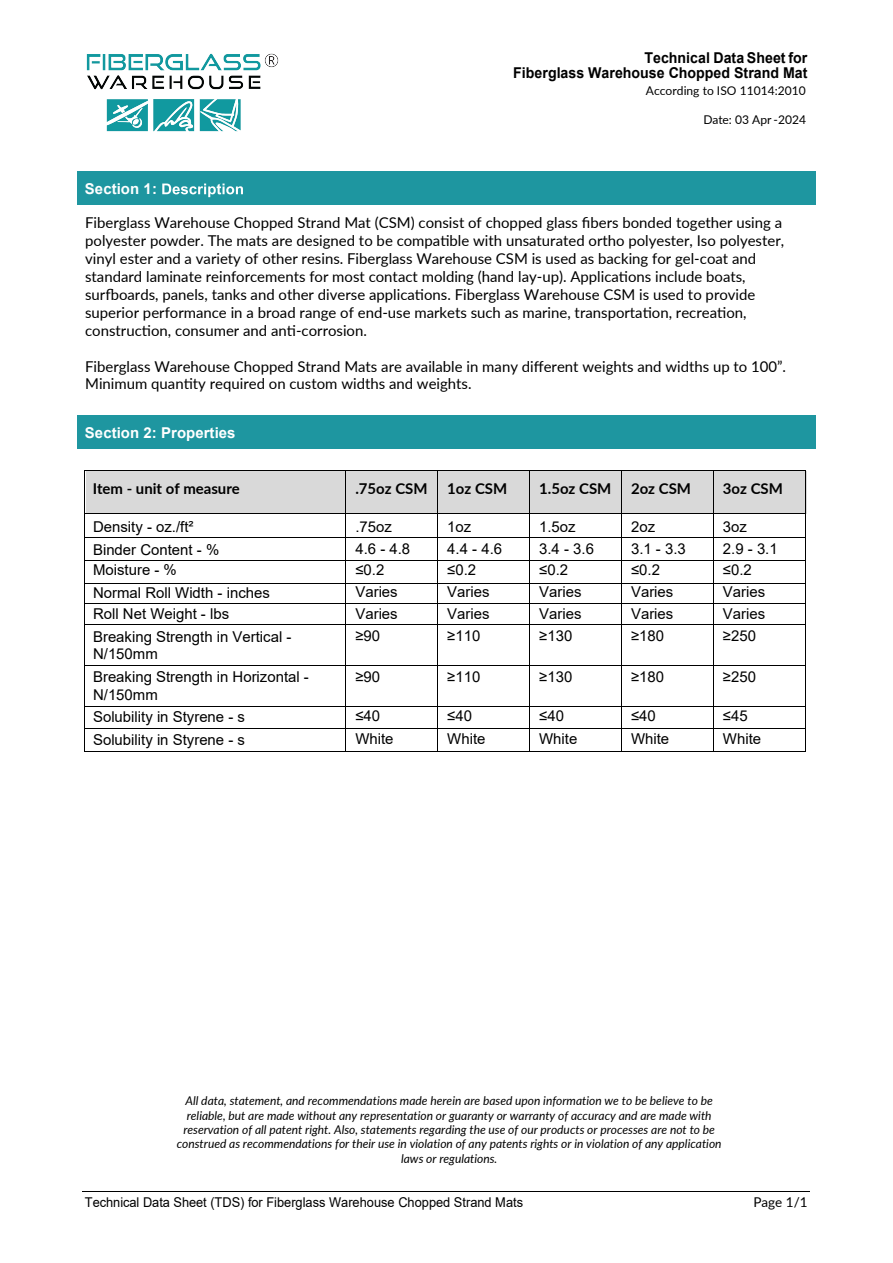
<style>
.page{position:relative;width:893px;height:1263px;background:#fff}
.page>*{position:absolute;margin:0;border:0;box-sizing:border-box;transform-origin:0 0}
.t1{font:15px/18px "Lato";color:#000}
.t2{font:15px/21.6px "Arial";color:#000}
.t3{font:700 15px/15px "Arial";color:#000;text-align:right;scale:.95 1}
.t4{font:700 15px "Lato";color:#000}
.t5{font:700 15px "Arial";letter-spacing:.005em;color:#fff}
.t6{font:13.5px "Arial";color:#000;scale:.95 1}
.t7{font:13.5px "Lato";color:#000}
.t8{font:italic 12px/14.4px "Lato";color:#000;text-align:center}
.t9{font:12px "Lato";color:#000}
</style>
<div class="page">
<hr style="left:83px;top:1191px;width:727px;height:1px;background:#000">
<div style="left:77px;top:171px;width:739px;height:33px;background:#1e96a0"></div>
<svg style="left:162px;top:184px;width:81px;height:13px"></svg>
<div style="left:77px;top:415px;width:739px;height:33px;background:#1e96a0"></div>
<img style="left:86px;top:53px;width:193px;height:79px">
<div style="left:86px;top:471px;width:720px;height:43px;background:#d9d9d9"></div>
<hr style="left:85px;top:470px;width:721px;height:1px;background:#000">
<hr style="left:85px;top:514px;width:720px;height:1px;background:#000">
<hr style="left:85px;top:470px;width:1px;height:281px;background:#000">
<hr style="left:84px;top:537px;width:722px;height:1px;background:#000">
<hr style="left:805px;top:470px;width:1px;height:280px;background:#000">
<hr style="left:345px;top:470px;width:1px;height:281px;background:#000">
<hr style="left:84px;top:560px;width:722px;height:1px;background:#000">
<hr style="left:84px;top:584px;width:722px;height:1px;background:#000">
<hr style="left:84px;top:604px;width:722px;height:1px;background:#000">
<hr style="left:437px;top:470px;width:1px;height:281px;background:#000">
<hr style="left:529px;top:470px;width:1px;height:281px;background:#000">
<hr style="left:621px;top:470px;width:1px;height:281px;background:#000">
<hr style="left:713px;top:470px;width:1px;height:281px;background:#000">
<hr style="left:84px;top:624px;width:722px;height:1px;background:#000">
<hr style="left:84px;top:665px;width:722px;height:1px;background:#000">
<hr style="left:84px;top:706px;width:722px;height:1px;background:#000">
<hr style="left:84px;top:728px;width:722px;height:1px;background:#000">
<hr style="left:84px;top:751px;width:722px;height:1px;background:#000">
<p class="t3" style="left:513px;top:50px;width:311px">Technical Data Sheet for<br>Fiberglass Warehouse Chopped Strand Mat</p>
<p class="t9" style="left:646px;top:82px;width:161px">According to ISO 11014:2010</p>
<p class="t9" style="left:703px;top:111px;width:104px">Date: 03 Apr -2024</p>
<p class="t5" style="left:85px;top:178px;width:74px">Section 1:</p>
<p class="t1" style="left:85px;top:213px;width:700px">Fiberglass Warehouse Chopped Strand Mat (CSM) consist of chopped glass fibers bonded together using a polyester powder. The mats are designed to be compatible with unsaturated ortho polyester, Iso polyester, vinyl ester and a variety of other resins. Fiberglass Warehouse CSM is used as backing for gel-coat and standard laminate reinforcements for most contact molding (hand lay-up). Applications include boats, surfboards, panels, tanks and other diverse applications. Fiberglass Warehouse CSM is used to provide superior performance in a broad range of end-use markets such as marine, transportation, recreation, construction, consumer and anti-corrosion.</p>
<p class="t1" style="left:85px;top:356px;width:702px">Fiberglass Warehouse Chopped Strand Mats are available in many different weights and widths up to 100”.<br>Minimum quantity required on custom widths and weights.</p>
<p class="t5" style="left:85px;top:422px;width:152px">Section 2: Properties</p>
<p class="t4" style="left:93px;top:478px;width:149px">Item - unit of measure</p>
<p class="t2" style="left:93px;top:516px;width:128px">Density - oz./ft²<br>Binder Content - %<br>Moisture - %</p>
<p class="t2" style="left:93px;top:582px;width:178px">Normal Roll Width - inches</p>
<p class="t2" style="left:93px;top:603px;width:200px;line-height:22.4px">Roll Net Weight - lbs<br>Breaking Strength in Vertical -</p>
<p class="t2" style="left:93px;top:643px;width:66px">N/150mm</p>
<p class="t2" style="left:93px;top:668px;width:217px;line-height:18px">Breaking Strength in Horizontal -<br>N/150mm</p>
<p class="t2" style="left:93px;top:706px;width:153px;line-height:22.5px">Solubility in Styrene - s<br>Solubility in Styrene - s</p>
<p class="t4" style="left:355px;top:478px;width:74px">.75oz CSM</p>
<p class="t2" style="left:355px;top:516px;width:56px">.75oz<br>4.6 - 4.8 ≤0.2</p>
<p class="t2" style="left:355px;top:581px;width:44px">Varies</p>
<p class="t2" style="left:355px;top:602px;width:44px;line-height:22.4px">Varies ≥90</p>
<p class="t2" style="left:355px;top:666px;width:26px">≥90</p>
<p class="t2" style="left:355px;top:705px;width:40px;line-height:22.4px">≤40<br>White</p>
<p class="t4" style="left:447px;top:478px;width:61px">1oz CSM</p>
<p class="t2" style="left:447px;top:516px;width:56px">1oz<br>4.4 - 4.6 ≤0.2</p>
<p class="t2" style="left:447px;top:581px;width:44px;text-align:justify">Varies Varies ≥110</p>
<p class="t2" style="left:447px;top:666px;width:35px">≥110</p>
<p class="t2" style="left:447px;top:705px;width:40px;line-height:22.4px">≤40<br>White</p>
<p class="t4" style="left:539px;top:478px;width:74px">1.5oz CSM</p>
<p class="t2" style="left:539px;top:516px;width:56px">1.5oz<br>3.4 - 3.6 ≤0.2</p>
<p class="t2" style="left:539px;top:581px;width:44px;text-align:justify">Varies Varies ≥130</p>
<p class="t2" style="left:539px;top:666px;width:35px">≥130</p>
<p class="t2" style="left:539px;top:705px;width:40px;line-height:22.4px">≤40<br>White</p>
<p class="t4" style="left:631px;top:478px;width:61px">2oz CSM</p>
<p class="t2" style="left:631px;top:516px;width:56px">2oz<br>3.1 - 3.3 ≤0.2</p>
<p class="t2" style="left:631px;top:581px;width:44px;text-align:justify">Varies Varies ≥180</p>
<p class="t2" style="left:631px;top:666px;width:35px">≥180</p>
<p class="t2" style="left:631px;top:705px;width:40px;line-height:22.4px">≤40<br>White</p>
<p class="t4" style="left:723px;top:478px;width:61px">3oz CSM</p>
<p class="t2" style="left:723px;top:516px;width:56px">3oz<br>2.9 - 3.1 ≤0.2</p>
<p class="t2" style="left:723px;top:581px;width:44px;text-align:justify">Varies Varies ≥250</p>
<p class="t2" style="left:723px;top:666px;width:35px">≥250</p>
<p class="t2" style="left:723px;top:705px;width:40px;line-height:22.4px">≤45<br>White</p>
<p class="t8" style="left:177px;top:1093px;width:546px">All data, statement, and recommendations made herein are based upon information we to be believe to be reliable, but are made without any representation or guaranty or warranty of accuracy and are made with reservation of all patent right. Also, statements regarding the use of our products or processes are not to be construed as recommendations for their use in violation of any patents rights or in violation of any application laws or regulations.</p>
<p class="t6" style="left:85px;top:1192px;width:463px">Technical Data Sheet (TDS) for Fiberglass Warehouse Chopped Strand Mats</p>
<p class="t7" style="left:753px;top:1192px;width:56px">Page 1/1</p>
</div>
